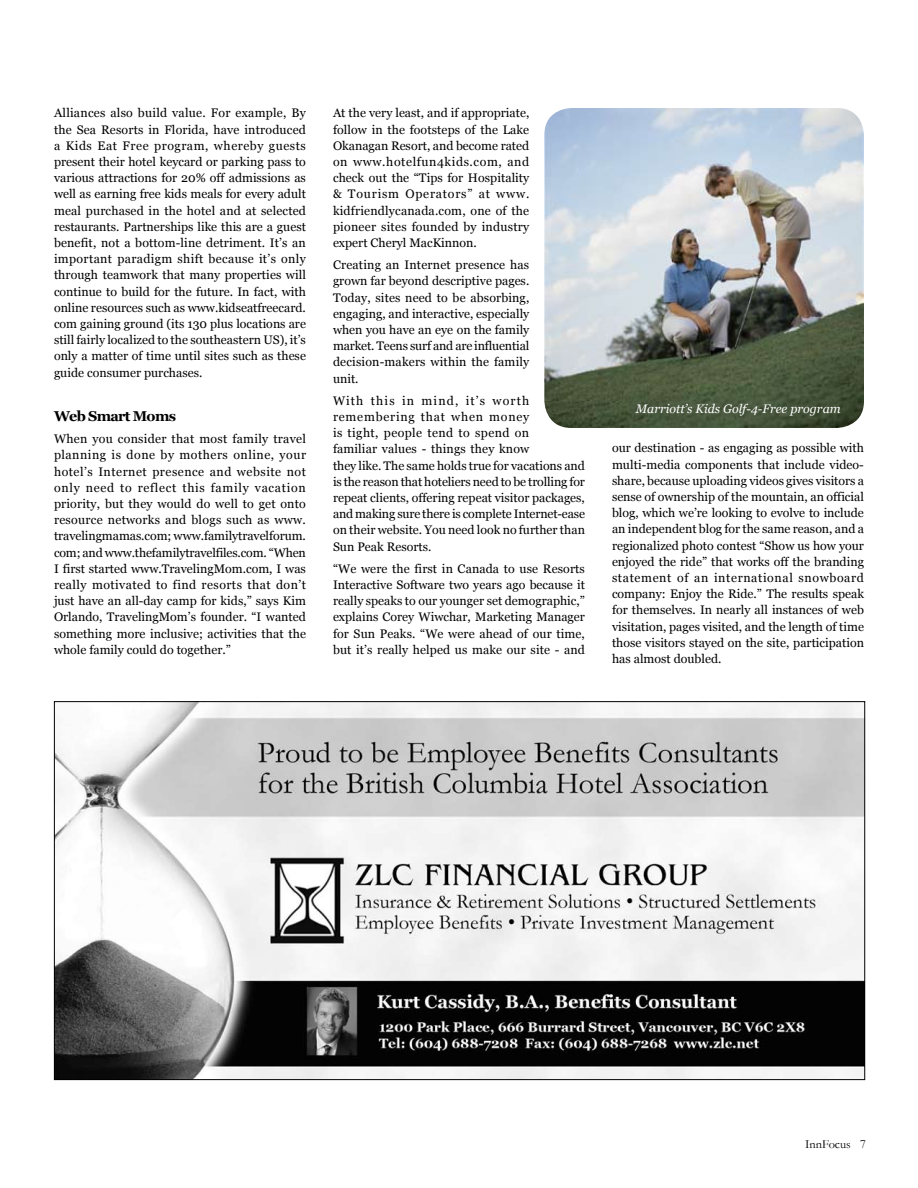
<style>
.page{position:relative;width:918px;height:1188px;background:#fff}
.page>*{position:absolute;margin:0;border:0;box-sizing:border-box;transform-origin:0 0}
.t1{font:700 14.25px "Georgia";letter-spacing:-.05em;color:#000}
.t2{font:12.3px/16.2px "Georgia";color:#000;text-align:justify}
.t3{font:italic 12.3px "Georgia";color:#fff}
.t4{font:12.3px "Garamond";color:#000}
</style>
<div class="page">
<img style="left:56px;top:703px;width:807px;height:375px">
<img style="left:544px;top:108px;width:320px;height:320px;border-radius:27px">
<p class="t2" style="left:54px;top:105px;width:254px">Alliances also build value. For example, By the Sea Resorts in Florida, have introduced a Kids Eat Free program, whereby guests present their hotel keycard or parking pass to various attractions for 20% off admissions as well as earning free kids meals for every adult meal purchased in the hotel and at selected restaurants. Partnerships like this are a guest benefit, not a bottom-line detriment. It’s an important paradigm shift because it’s only through teamwork that many properties will continue to build for the future. In fact, with online resources such as www.kidseatfreecard. com gaining ground (its 130 plus locations are still fairly localized to the southeastern US), it’s only a matter of time until sites such as these guide consumer purchases.</p>
<p class="t1" style="left:54px;top:408px;width:124px">Web Smart Moms</p>
<p class="t2" style="left:54px;top:431px;width:254px">When you consider that most family travel planning is done by mothers online, your hotel’s Internet presence and website not only need to reflect this family vacation priority, but they would do well to get onto resource networks and blogs such as www. travelingmamas.com; www.familytravelforum. com; and www.thefamilytravelfiles.com. “When I first started www.TravelingMom.com, I was really motivated to find resorts that don’t just have an all-day camp for kids,” says Kim Orlando, TravelingMom’s founder. “I wanted something more inclusive; activities that the whole family could do together.”</p>
<p class="t2" style="left:612px;top:440px;width:254px">our destination - as engaging as possible with multi-media components that include video&shy;share, because uploading videos gives visitors a sense of ownership of the mountain, an official blog, which we’re looking to evolve to include an independent blog for the same reason, and a regionalized photo contest “Show us how your enjoyed the ride” that works off the branding statement of an international snowboard company: Enjoy the Ride.” The results speak for themselves. In nearly all instances of web visitation, pages visited, and the length of time those visitors stayed on the site, participation has almost doubled.</p>
<p class="t2" style="left:333px;top:105px;width:198px">At the very least, and if appropriate, follow in the footsteps of the Lake Okanagan Resort, and become rated on www.hotelfun4kids.com, and check out the “Tips for Hospitality &amp; Tourism Operators” at www. kidfriendlycanada.com, one of the pioneer sites founded by industry expert Cheryl MacKinnon.</p>
<p class="t2" style="left:333px;top:257px;width:198px">Creating an Internet presence has grown far beyond descriptive pages.<br>Today, sites need to be absorbing, engaging, and interactive, especially when you have an eye on the family market. Teens surf and are influential decision-makers within the family unit.</p>
<p class="t2" style="left:333px;top:392px;width:254px;text-align:left">With this in mind, it’s worth remembering that when money<br>is tight, people tend to spend on<br>familiar values - things they know<br>they like. The same holds true for vacations and is the reason that hoteliers need to be trolling for repeat clients, offering repeat visitor packages, and making sure there is complete Internet-ease on their website. You need look no further than Sun Peak Resorts.</p>
<p class="t2" style="left:333px;top:560px;width:253px">“We were the first in Canada to use Resorts Interactive Software two years ago because it really speaks to our younger set demographic,” explains Corey Wiwchar, Marketing Manager for Sun Peaks. “We were ahead of our time, but it’s really helped us make our site - and</p>
<p class="t3" style="left:636px;top:402px;width:206px">Marriott’s Kids Golf-4-Free program</p>
<p class="t4" style="left:805px;top:1136px;width:47px">InnFocus</p>
</div>
